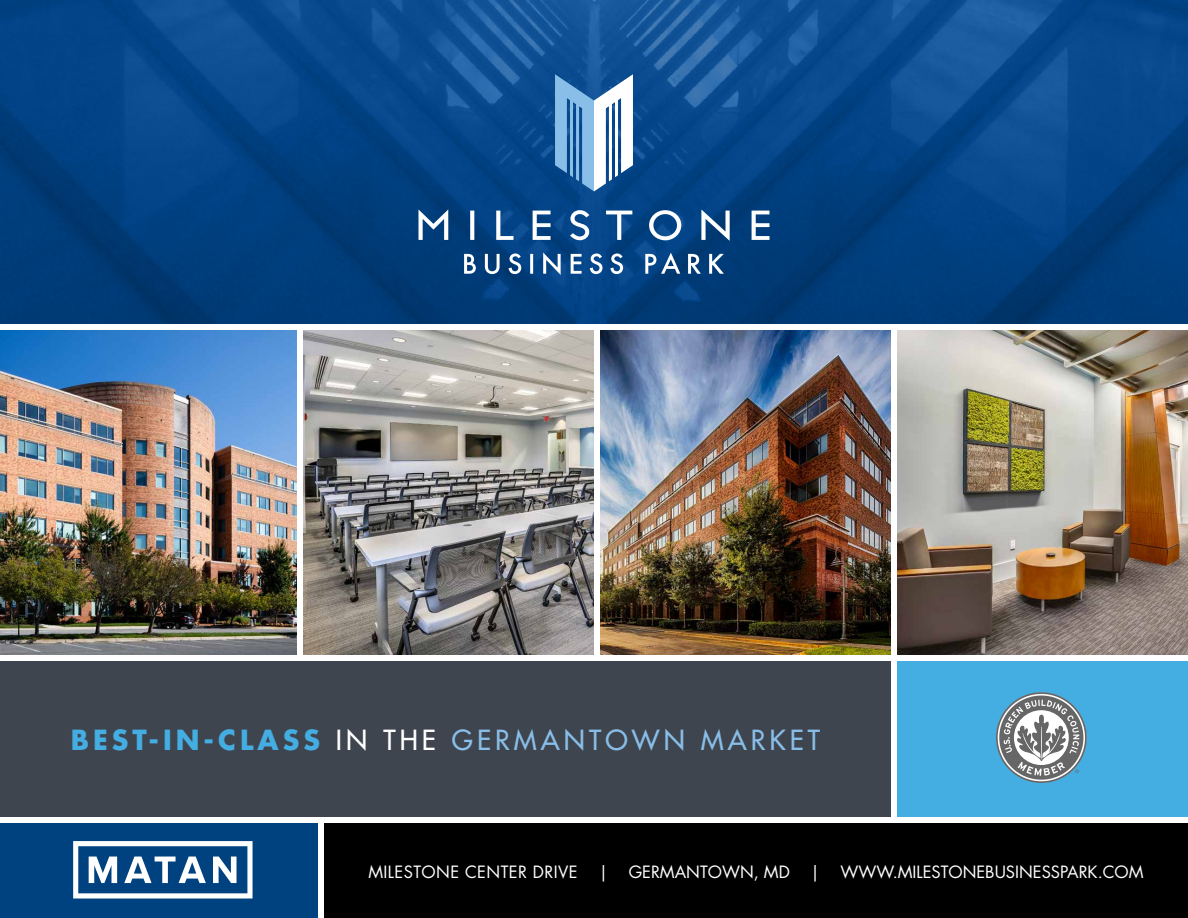
<style>
.page{position:relative;width:1188px;height:918px;background:#fff}
.page>*{position:absolute;margin:0;border:0;box-sizing:border-box;transform-origin:0 0}
.t1{font:500 27px "Futura Std";letter-spacing:.15em;color:#88bee7}
.t2{font:16.5px "Futura Std";color:#fff}
.t3{font:16.5px "Futura Std";letter-spacing:.025em;color:#fff}
.s1{font-weight:700;color:#44ade2}
.s2{color:#fff}
</style>
<div class="page">
<div style="left:898px;top:662px;width:290px;height:155px;background:#44ade2"></div>
<div style="left:0;top:824px;width:317px;height:94px;background:#004280"></div>
<svg style="left:996px;top:692px;width:91px;height:91px"></svg>
<img style="left:0;top:0;width:1188px;height:324px">
<img style="left:0;top:331px;width:297px;height:324px">
<img style="left:898px;top:331px;width:290px;height:324px">
<img style="left:304px;top:331px;width:290px;height:324px">
<img style="left:601px;top:331px;width:290px;height:324px">
<div style="left:324px;top:824px;width:864px;height:94px;background:#000"></div>
<svg style="left:418px;top:209px;width:351px;height:32px"></svg>
<svg style="left:464px;top:253px;width:260px;height:22px"></svg>
<svg style="left:555px;top:74px;width:78px;height:117px"></svg>
<div style="left:0;top:662px;width:891px;height:155px;background:#3f454f"></div>
<svg style="left:73px;top:841px;width:180px;height:58px"></svg>
<h1 class="t1" style="left:71px;top:723px;width:751px"><span class="s1">BEST-IN-CLASS</span> <span class="s2">IN THE</span> GERMANTOWN MARKET</h1>
<p class="t3" style="left:368px;top:861px;width:211px">MILESTONE CENTER DRIVE</p>
<p class="t2" style="left:599px;top:861px;width:192px">| GERMANTOWN, MD</p>
<p class="t2" style="left:811px;top:861px;width:334px">| WWW.MILESTONEBUSINESSPARK.COM</p>
</div>
